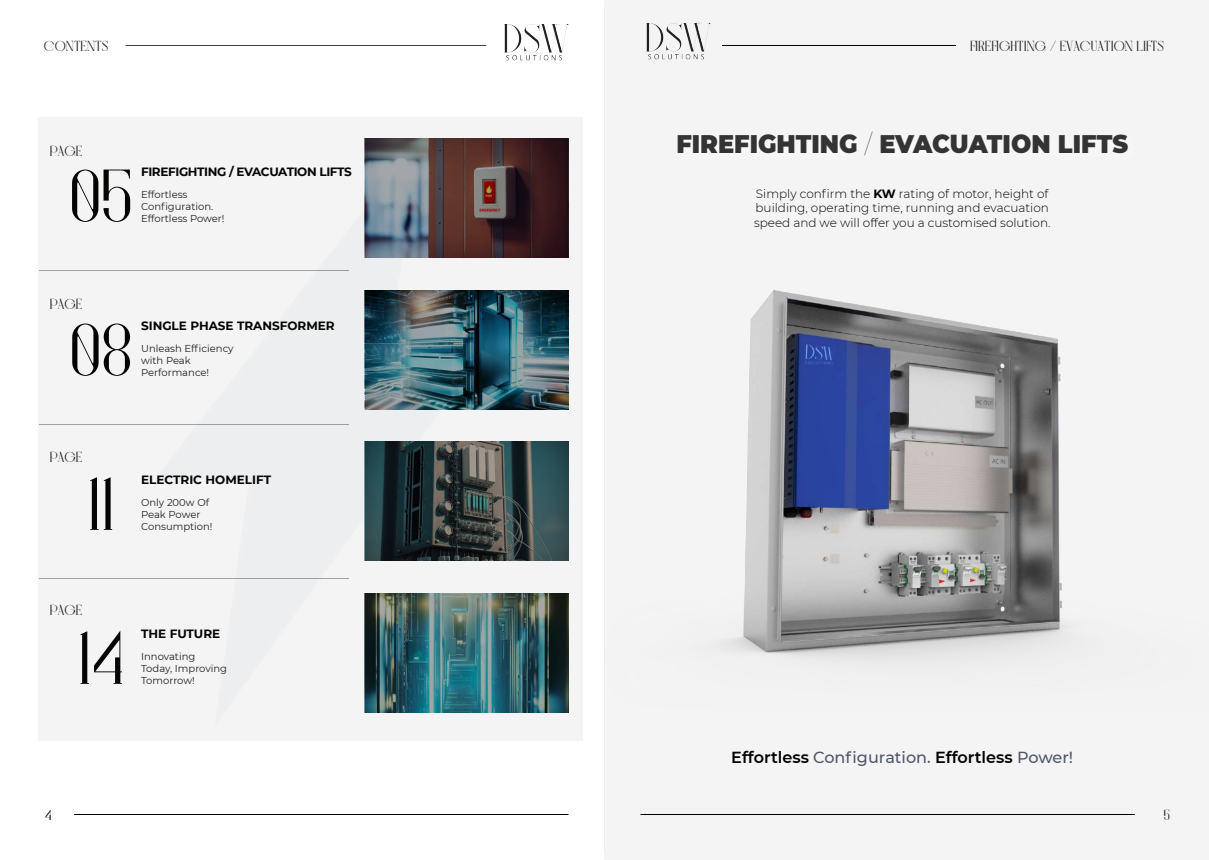
<style>
.page{position:relative;width:1209px;height:860px;background:#fff}
.page>*{position:absolute;margin:0;border:0;box-sizing:border-box;transform-origin:0 0}
.t1{font:700 72px "Bigilla";color:#040503}
.t2{font:900 25.4px "Montserrat";color:#040503;scale:.94 1}
.t3{font:600 16px "Montserrat";color:#000}
.t4{font:700 14px "Bigilla";color:#231f20}
.t5{font:700 14px "Bigilla";color:#000}
.t6{font:300 12px/14.4px "Montserrat";color:#000}
.t7{font:700 12px "Montserrat";color:#040503}
.t8{font:700 12px "Montserrat";letter-spacing:-.03em;color:#040503}
.t9{font:10px/12px "Montserrat";color:#231f20}
.s1{font-weight:100}
.s2{font-weight:700}
.s3{font-weight:500;color:#4e5867}
</style>
<div class="page">
<div style="left:604px;top:0;width:605px;height:860px;background:#f4f4f4"></div>
<hr style="left:604px;top:9px;width:1px;height:842px;background:#d3d0cd">
<div style="left:38px;top:117px;width:545px;height:624px;background:#f4f4f4"></div>
<hr style="left:126px;top:45px;width:360px;height:1px;background:#404040">
<img style="left:504px;top:24px;width:64px;height:37px">
<hr style="left:39px;top:270px;width:310px;height:1px;background:#000">
<hr style="left:39px;top:424px;width:310px;height:1px;background:#000">
<hr style="left:39px;top:578px;width:310px;height:1px;background:#000">
<img style="left:365px;top:139px;width:204px;height:119px">
<img style="left:365px;top:290px;width:204px;height:119px">
<img style="left:365px;top:442px;width:204px;height:119px">
<img style="left:365px;top:593px;width:204px;height:119px">
<hr style="left:722px;top:45px;width:234px;height:1px;background:#000">
<img style="left:646px;top:24px;width:63px;height:36px">
<hr style="left:74px;top:814px;width:494px;height:1px;background:#000">
<hr style="left:640px;top:814px;width:494px;height:1px;background:#000">
<img style="left:604px;top:253px;width:464px;height:474px">
<h3 class="t4" style="left:44px;top:38px;width:66px">CONTENTS</h3>
<h3 class="t4" style="left:50px;top:143px;width:34px">PAGE</h3>
<h1 class="t1" style="left:70px;top:152px;width:65px">05</h1>
<p class="t8" style="left:141px;top:164px;width:212px">FIREFIGHTING / EVACUATION LIFTS</p>
<p class="t9" style="left:141px;top:188px;width:85px">Effortless<br>Configuration.<br>Effortless Power!</p>
<h3 class="t4" style="left:50px;top:296px;width:34px">PAGE</h3>
<h1 class="t1" style="left:70px;top:306px;width:64px">08</h1>
<p class="t7" style="left:141px;top:318px;width:195px">SINGLE PHASE TRANSFORMER</p>
<p class="t9" style="left:141px;top:342px;width:94px">Unleash Efficiency with Peak<br>Performance!</p>
<h3 class="t4" style="left:50px;top:449px;width:34px">PAGE</h3>
<h1 class="t1" style="left:88px;top:460px;width:29px">11</h1>
<p class="t7" style="left:141px;top:471px;width:132px">ELECTRIC HOMELIFT</p>
<p class="t9" style="left:141px;top:496px;width:73px">Only 200w Of<br>Peak Power<br>Consumption!</p>
<h3 class="t4" style="left:50px;top:602px;width:34px">PAGE</h3>
<h1 class="t1" style="left:78px;top:614px;width:48px">14</h1>
<p class="t7" style="left:141px;top:625px;width:81px">THE FUTURE</p>
<p class="t9" style="left:141px;top:650px;width:88px">Innovating<br>Today, Improving<br>Tomorrow!</p>
<h3 class="t4" style="left:970px;top:37px;width:195px">FIREFIGHTING / EVACUATION LIFTS</h3>
<h2 class="t2" style="left:676px;top:125px;width:482px">FIREFIGHTING <span class="s1">/</span> EVACUATION LIFTS</h2>
<p class="t6" style="left:754px;top:186px;width:298px">Simply confirm the <span class="s2">KW</span> rating of motor, height of building, operating time, running and evacuation speed and we will offer you a customised solution.</p>
<h3 class="t3" style="left:731px;top:746px;width:343px">Effortless <span class="s3">Configuration.</span> Effortless <span class="s3">Power!</span></h3>
<h3 class="t5" style="left:45px;top:806px;width:8px">4</h3>
<h3 class="t4" style="left:1164px;top:806px;width:8px">5</h3>
</div>
